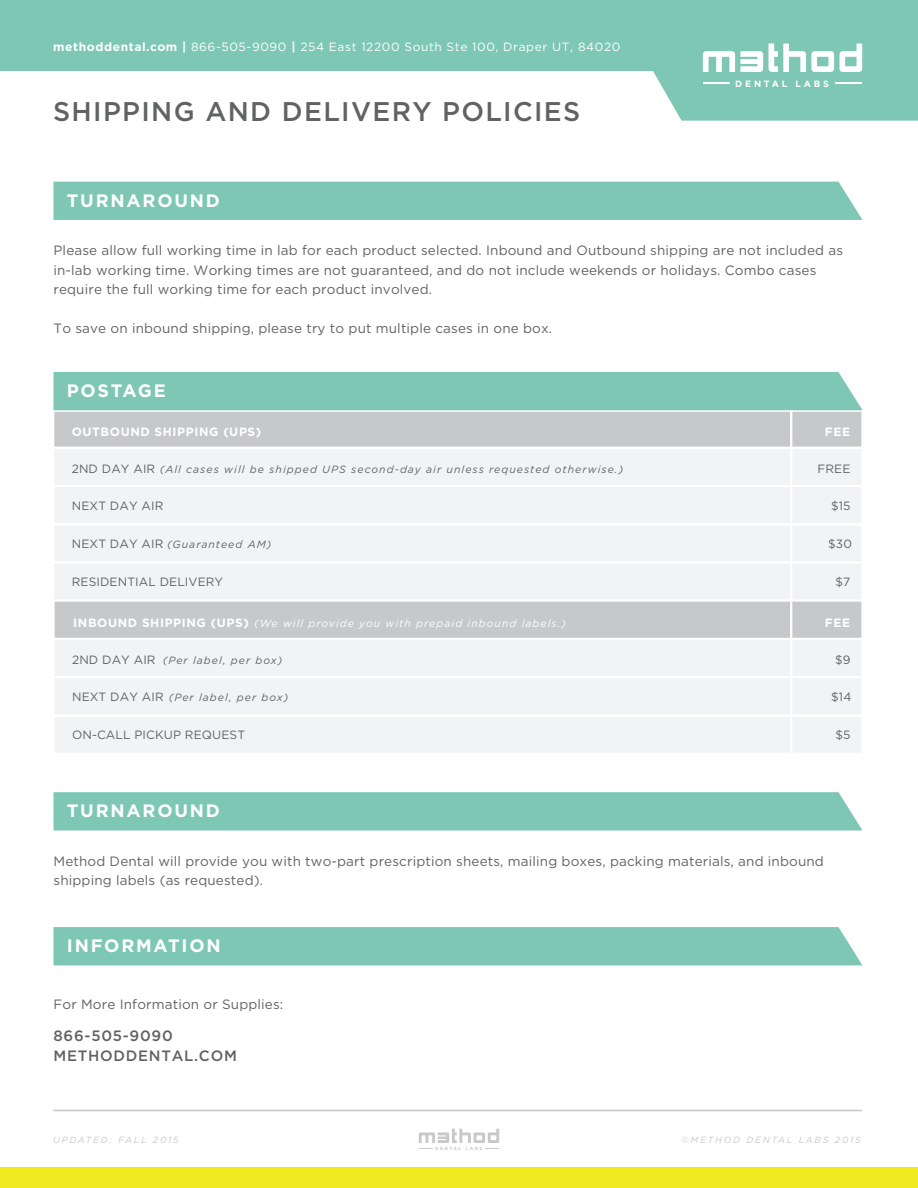
<style>
.page{position:relative;width:918px;height:1188px;background:#fff}
.page>*{position:absolute;margin:0;border:0;box-sizing:border-box;transform-origin:0 0}
.t1{font:500 27px "Gotham";letter-spacing:.05em;color:#616264}
.t2{font:700 18px "Gotham";letter-spacing:.1em;color:#fff}
.t3{font:500 15px/19.2px "Gotham";letter-spacing:.05em;color:#616264}
.t4{font:13.5px/19.5px "Gotham";letter-spacing:.01em;color:#616264}
.t5{font:12px "Gotham";letter-spacing:.01em;color:#616264}
.t6{font:12px "Gotham";letter-spacing:.05em;color:#fff}
.t7{font:700 12px "Gotham";letter-spacing:.05em;color:#fff}
.t8{font:italic 10.5px "Gotham";letter-spacing:.1em;color:#616264}
.t9{font:italic 10.5px "Gotham";letter-spacing:.1em;color:#fff}
.t10{font:700 9.15px "Gotham";letter-spacing:.3em;color:#fff}
.t11{font:italic 9px "Gotham";letter-spacing:.2em;color:#c7c8ca}
.t12{font:700 4.65px "Gotham";letter-spacing:.3em;color:#c7c8ca}
.s1{font-weight:700}
.s2{font-style:normal;font-size:12px}
</style>
<div class="page">
<div style="left:53px;top:181px;width:810px;height:39px;background:#7dc7b4"></div>
<div style="left:0;top:0;width:918px;height:70px;background:#7dc7b4"></div>
<svg style="left:622px;top:43px;width:296px;height:78px"></svg>
<svg style="left:419px;top:1129px;width:80px;height:20px"></svg>
<div style="left:52px;top:447px;width:812px;height:40px;background:#f2f3f4"></div>
<div style="left:52px;top:523px;width:812px;height:41px;background:#f2f3f4"></div>
<div style="left:52px;top:408px;width:812px;height:41px;background:#c7c8ca;border:2px solid #fff"></div>
<div style="left:52px;top:485px;width:812px;height:40px;background:#f2f3f4;border:2px solid #fff"></div>
<div style="left:52px;top:562px;width:812px;height:40px;background:#f2f3f4;border:2px solid #fff"></div>
<div style="left:52px;top:638px;width:812px;height:40px;background:#f2f3f4"></div>
<div style="left:52px;top:714px;width:812px;height:41px;background:#f2f3f4;border:2px solid #fff"></div>
<div style="left:52px;top:599px;width:812px;height:41px;background:#c7c8ca;border:2px solid #fff"></div>
<div style="left:52px;top:676px;width:812px;height:41px;background:#f2f3f4;border:2px solid #fff"></div>
<div style="left:0;top:1167px;width:918px;height:21px;background:#efea20"></div>
<div style="left:53px;top:792px;width:810px;height:39px;background:#7dc7b4"></div>
<div style="left:53px;top:927px;width:810px;height:39px;background:#7dc7b4"></div>
<div style="left:52px;top:372px;width:812px;height:40px;background:#7dc7b4"></div>
<hr style="left:790px;top:410px;width:2px;height:344px;background:#fff">
<hr style="left:53px;top:1110px;width:809px;height:1px;background:#c7c8ca">
<p class="t6" style="left:53px;top:40px;width:569px"><span class="s1">methoddental.com |</span> 866-505-9090 <span class="s1">|</span> 254 East 12200 South Ste 100, Draper UT, 84020</p>
<h1 class="t1" style="left:53px;top:96px;width:529px">SHIPPING AND DELIVERY POLICIES</h1>
<h2 class="t2" style="left:67px;top:190px;width:155px">TURNAROUND</h2>
<p class="t10" style="left:735px;top:78px;width:95px">DENTAL LABS</p>
<p class="t4" style="left:53px;top:240px;width:791px">Please allow full working time in lab for each product selected. Inbound and Outbound shipping are not included as in-lab working time. Working times are not guaranteed, and do not include weekends or holidays. Combo cases require the full working time for each product involved.</p>
<p class="t4" style="left:53px;top:318px;width:500px">To save on inbound shipping, please try to put multiple cases in one box.</p>
<h2 class="t2" style="left:67px;top:380px;width:100px">POSTAGE</h2>
<p class="t7" style="left:72px;top:425px;width:191px">OUTBOUND SHIPPING (UPS)</p>
<p class="t7" style="left:825px;top:425px;width:27px">FEE</p>
<p class="t5" style="left:72px;top:462px;width:85px">2ND DAY AIR</p>
<p class="t5" style="left:818px;top:462px;width:34px">FREE</p>
<p class="t5" style="left:72px;top:499px;width:93px">NEXT DAY AIR</p>
<p class="t5" style="left:831px;top:499px;width:21px">$15</p>
<p class="t8" style="left:72px;top:538px;width:201px"><span class="s2">NEXT DAY AIR</span> (Guaranteed AM)</p>
<p class="t5" style="left:828px;top:537px;width:25px">$30</p>
<p class="t5" style="left:72px;top:575px;width:153px">RESIDENTIAL DELIVERY</p>
<p class="t5" style="left:835px;top:575px;width:16px">$7</p>
<p class="t8" style="left:160px;top:463px;width:465px">(All cases will be shipped UPS second-day air unless requested otherwise.)</p>
<p class="t7" style="left:73px;top:616px;width:177px">INBOUND SHIPPING (UPS)</p>
<p class="t9" style="left:254px;top:617px;width:313px">(We will provide you with prepaid inbound labels.)</p>
<p class="t7" style="left:825px;top:616px;width:27px">FEE</p>
<p class="t5" style="left:72px;top:653px;width:85px">2ND DAY AIR</p>
<p class="t5" style="left:835px;top:653px;width:17px">$9</p>
<p class="t5" style="left:72px;top:691px;width:93px">NEXT DAY AIR</p>
<p class="t5" style="left:831px;top:691px;width:22px">$14</p>
<p class="t5" style="left:72px;top:728px;width:175px">ON-CALL PICKUP REQUEST</p>
<p class="t5" style="left:835px;top:728px;width:17px">$5</p>
<p class="t8" style="left:163px;top:654px;width:121px">(Per label, per box)</p>
<p class="t8" style="left:169px;top:692px;width:121px">(Per label, per box)</p>
<h2 class="t2" style="left:67px;top:801px;width:155px">TURNAROUND</h2>
<p class="t4" style="left:53px;top:851px;width:772px">Method Dental will provide you with two-part prescription sheets, mailing boxes, packing materials, and inbound shipping labels (as requested).</p>
<h2 class="t2" style="left:67px;top:936px;width:155px">INFORMATION</h2>
<p class="t4" style="left:53px;top:994px;width:231px">For More Information or Supplies:</p>
<p class="t3" style="left:54px;top:1026px;width:185px">866-505-9090<br>METHODDENTAL.COM</p>
<p class="t11" style="left:53px;top:1135px;width:127px">UPDATED: FALL 2015</p>
<p class="t11" style="left:681px;top:1135px;width:181px">©METHOD DENTAL LABS 2015</p>
<p class="t12" style="left:435px;top:1146px;width:49px">DENTAL LABS</p>
</div>
